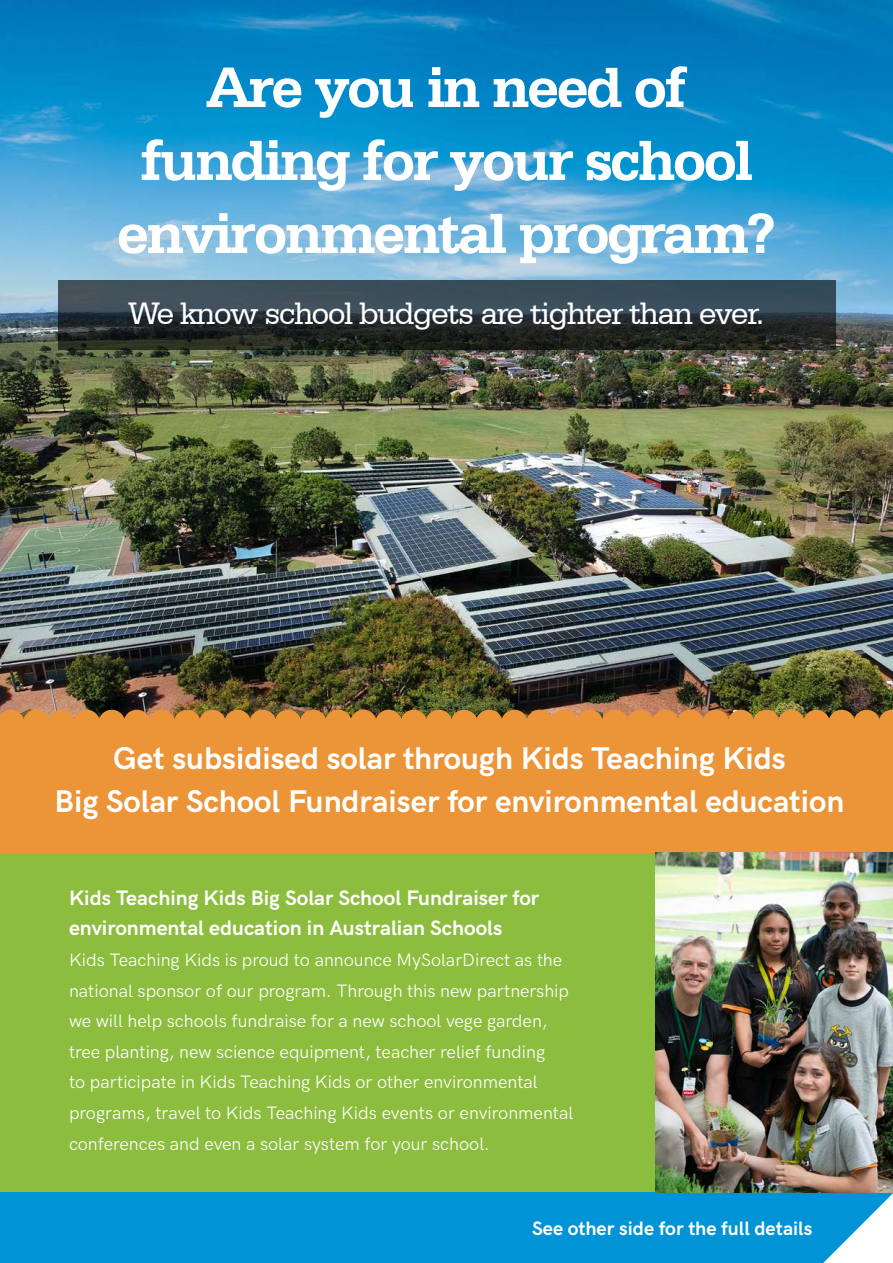
<style>
.page{position:relative;width:893px;height:1263px;background:#fff}
.page>*{position:absolute;margin:0;border:0;box-sizing:border-box;transform-origin:0 0}
.t1{font:700 60px/73.1px "Serifa BT";letter-spacing:-.04em;color:#fff;text-align:center}
.t2{font:32.7px "Serifa BT";letter-spacing:-.04em;color:#fff}
.t3{font:700 31.5px "HK Grotesk";color:#fff}
.t4{font:700 21px/30.6px "HK Grotesk";color:#fff}
.t5{font:700 19.5px "HK Grotesk";color:#fff}
.t6{font:18px/30.6px "HK Grotesk";color:#fff}
</style>
<div class="page">
<img style="left:0;top:0;width:893px;height:719px">
<div style="left:0;top:783px;width:754px;height:480px;background:#8dbd3e"></div>
<svg style="left:58px;top:281px;width:777px;height:69px;background:#2d393d"></svg>
<div style="left:0;top:723px;width:893px;height:130px;background:#ec9438"></div>
<div style="left:627px;top:710px;width:27px;height:26px;background:#ec9438;border-radius:50%"></div>
<div style="left:602px;top:710px;width:26px;height:26px;background:#ec9438;border-radius:50%"></div>
<div style="left:577px;top:710px;width:26px;height:26px;background:#ec9438;border-radius:50%"></div>
<div style="left:551px;top:710px;width:27px;height:26px;background:#ec9438;border-radius:50%"></div>
<div style="left:526px;top:710px;width:27px;height:26px;background:#ec9438;border-radius:50%"></div>
<div style="left:501px;top:710px;width:27px;height:26px;background:#ec9438;border-radius:50%"></div>
<div style="left:476px;top:710px;width:27px;height:26px;background:#ec9438;border-radius:50%"></div>
<div style="left:451px;top:710px;width:26px;height:26px;background:#ec9438;border-radius:50%"></div>
<div style="left:426px;top:710px;width:26px;height:26px;background:#ec9438;border-radius:50%"></div>
<div style="left:400px;top:710px;width:27px;height:26px;background:#ec9438;border-radius:50%"></div>
<div style="left:375px;top:710px;width:27px;height:26px;background:#ec9438;border-radius:50%"></div>
<div style="left:350px;top:710px;width:27px;height:26px;background:#ec9438;border-radius:50%"></div>
<div style="left:325px;top:710px;width:27px;height:26px;background:#ec9438;border-radius:50%"></div>
<div style="left:300px;top:710px;width:26px;height:26px;background:#ec9438;border-radius:50%"></div>
<div style="left:275px;top:710px;width:26px;height:26px;background:#ec9438;border-radius:50%"></div>
<div style="left:249px;top:710px;width:27px;height:26px;background:#ec9438;border-radius:50%"></div>
<div style="left:224px;top:710px;width:27px;height:26px;background:#ec9438;border-radius:50%"></div>
<div style="left:199px;top:710px;width:27px;height:26px;background:#ec9438;border-radius:50%"></div>
<div style="left:174px;top:710px;width:27px;height:26px;background:#ec9438;border-radius:50%"></div>
<div style="left:149px;top:710px;width:26px;height:26px;background:#ec9438;border-radius:50%"></div>
<div style="left:124px;top:710px;width:26px;height:26px;background:#ec9438;border-radius:50%"></div>
<div style="left:98px;top:710px;width:27px;height:26px;background:#ec9438;border-radius:50%"></div>
<div style="left:73px;top:710px;width:27px;height:26px;background:#ec9438;border-radius:50%"></div>
<div style="left:48px;top:710px;width:27px;height:26px;background:#ec9438;border-radius:50%"></div>
<div style="left:23px;top:710px;width:27px;height:26px;background:#ec9438;border-radius:50%"></div>
<svg style="left:0;top:710px;width:24px;height:13px"></svg>
<svg style="left:879px;top:710px;width:14px;height:13px"></svg>
<div style="left:853px;top:710px;width:27px;height:26px;background:#ec9438;border-radius:50%"></div>
<div style="left:828px;top:710px;width:27px;height:26px;background:#ec9438;border-radius:50%"></div>
<div style="left:803px;top:710px;width:27px;height:26px;background:#ec9438;border-radius:50%"></div>
<div style="left:778px;top:710px;width:27px;height:26px;background:#ec9438;border-radius:50%"></div>
<div style="left:753px;top:710px;width:26px;height:26px;background:#ec9438;border-radius:50%"></div>
<div style="left:728px;top:710px;width:26px;height:26px;background:#ec9438;border-radius:50%"></div>
<div style="left:702px;top:710px;width:27px;height:26px;background:#ec9438;border-radius:50%"></div>
<div style="left:677px;top:710px;width:27px;height:26px;background:#ec9438;border-radius:50%"></div>
<div style="left:652px;top:710px;width:27px;height:26px;background:#ec9438;border-radius:50%"></div>
<div style="left:0;top:1193px;width:893px;height:70px;background:#0093d5"></div>
<svg style="left:823px;top:1193px;width:70px;height:70px"></svg>
<img style="left:655px;top:853px;width:238px;height:340px">
<p class="t1" style="left:117px;top:49px;width:661px">Are you in need of funding for your school environmental program?</p>
<p class="t2" style="left:128px;top:294px;width:638px">We know school budgets are tighter than ever.</p>
<p class="t3" style="left:113px;top:735px;width:674px">Get subsidised solar through Kids Teaching Kids</p>
<p class="t3" style="left:55px;top:777px;width:791px">Big Solar School Fundraiser for environmental education</p>
<p class="t4" style="left:69px;top:881px;width:472px">Kids Teaching Kids Big Solar School Fundraiser for environmental education in Australian Schools</p>
<p class="t6" style="left:69px;top:943px;width:506px">Kids Teaching Kids is proud to announce MySolarDirect as the national sponsor of our program. Through this new partnership we will help schools fundraise for a new school vege garden, tree planting, new science equipment, teacher relief funding<br>to participate in Kids Teaching Kids or other environmental programs, travel to Kids Teaching Kids events or environmental conferences and even a solar system for your school.</p>
<p class="t5" style="left:532px;top:1213px;width:282px">See other side for the full details</p>
</div>
